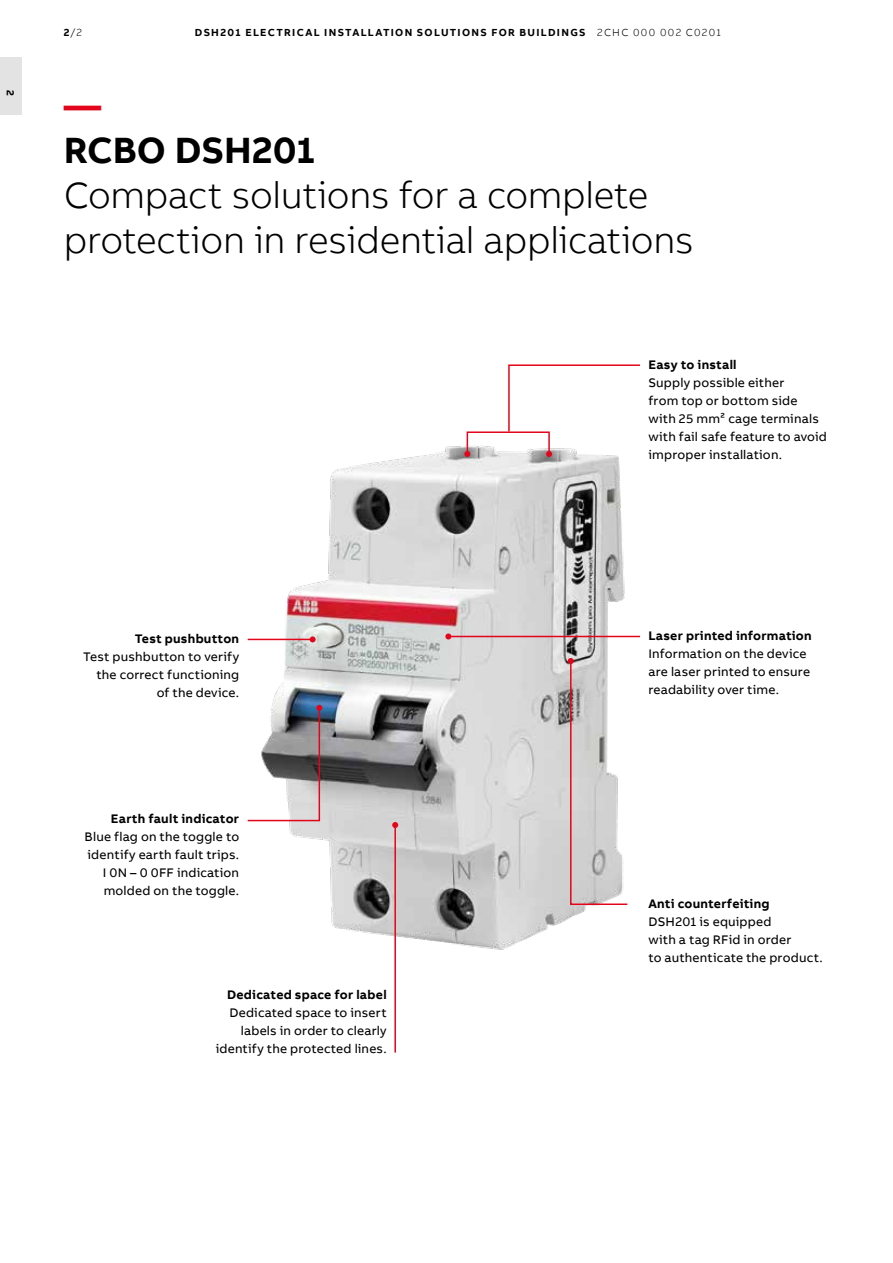
<style>
.page{position:relative;width:893px;height:1263px;background:#fff}
.page>*{position:absolute;margin:0;border:0;box-sizing:border-box;transform-origin:0 0}
.t1{font:300 37.5px/45px "AB Bvoice";letter-spacing:-.01em;color:#000}
.t2{font:700 37.5px "AB Bvoice";letter-spacing:-.005em;color:#000}
.t3{font:700 37.5px "AB Bvoice";color:#e3051b}
.t4{font:12.75px/18px "AB Bvoice";letter-spacing:.015em;color:#000;text-align:right}
.t5{font:700 12.75px "AB Bvoice";letter-spacing:.02em;color:#000}
.t6{font:700 10.5px "AB Bvoice";letter-spacing:.125em;color:#000}
.t7{font:300 10.5px "AB Bvoice";color:#000}
.s1{font-weight:700}
.s2{font-weight:300}
</style>
<div class="page">
<img style="left:260px;top:442px;width:372px;height:508px">
<svg style="left:508px;top:364px;width:132px;height:67px"></svg>
<div style="left:467px;top:431px;width:83px;height:24px;border:2px solid #e3051b"></div>
<svg style="left:546px;top:451px;width:6px;height:6px"></svg>
<svg style="left:464px;top:451px;width:6px;height:6px"></svg>
<hr style="left:394px;top:825px;width:2px;height:227px;background:#e3051b">
<svg style="left:392px;top:822px;width:6px;height:6px"></svg>
<hr style="left:248px;top:639px;width:65px;height:1px;background:#e3051b">
<svg style="left:310px;top:636px;width:6px;height:6px"></svg>
<svg style="left:247px;top:705px;width:75px;height:117px"></svg>
<hr style="left:448px;top:636px;width:192px;height:1px;background:#e3051b">
<svg style="left:445px;top:633px;width:6px;height:6px"></svg>
<svg style="left:568px;top:658px;width:61px;height:248px"></svg>
<div style="left:0;top:57px;width:21px;height:58px;background:#e3e3e3"></div>
<p class="t6" style="left:17px;top:90px;width:7px;rotate:90deg">2</p>
<p class="t7" style="left:64px;top:26px;width:20px"><span class="s1">2</span>/2</p>
<p class="t6" style="left:195px;top:25px;width:527px">DSH201 ELECTRICAL INSTALLATION SOLUTIONS FOR BUILDINGS <span class="s2">2CHC 000 002 C0201</span></p>
<h1 class="t3" style="left:64px;top:81px;width:39px">—</h1>
<h1 class="t2" style="left:64px;top:126px;width:253px">RCBO DSH201</h1>
<h1 class="t1" style="left:64px;top:173px;width:632px">Compact solutions for a complete protection in residential applications</h1>
<p class="t5" style="left:648px;top:356px;width:90px">Easy to install</p>
<p class="t4" style="left:648px;top:373px;width:180px;text-align:left">Supply possible either<br>from top or bottom side with 25 mm² cage terminals with fail safe feature to avoid improper installation.</p>
<p class="t5" style="left:135px;top:630px;width:106px">Test pushbutton</p>
<p class="t4" style="left:83px;top:648px;width:157px">Test pushbutton to verify the correct functioning of the device.</p>
<p class="t5" style="left:111px;top:810px;width:130px">Earth fault indicator</p>
<p class="t4" style="left:85px;top:827px;width:156px">Blue flag on the toggle to identify earth fault trips.<br>I 0N – 0 0FF indication molded on the toggle.</p>
<p class="t5" style="left:227px;top:986px;width:161px">Dedicated space for label</p>
<p class="t4" style="left:216px;top:1003px;width:172px">Dedicated space to insert labels in order to clearly identify the protected lines.</p>
<p class="t5" style="left:648px;top:628px;width:165px">Laser printed information</p>
<p class="t4" style="left:648px;top:645px;width:163px;text-align:left">Information on the device are laser printed to ensure readability over time.</p>
<p class="t5" style="left:648px;top:895px;width:123px">Anti counterfeiting</p>
<p class="t4" style="left:648px;top:912px;width:176px;text-align:left">DSH201 is equipped<br>with a tag RFid in order<br>to authenticate the product.</p>
</div>
